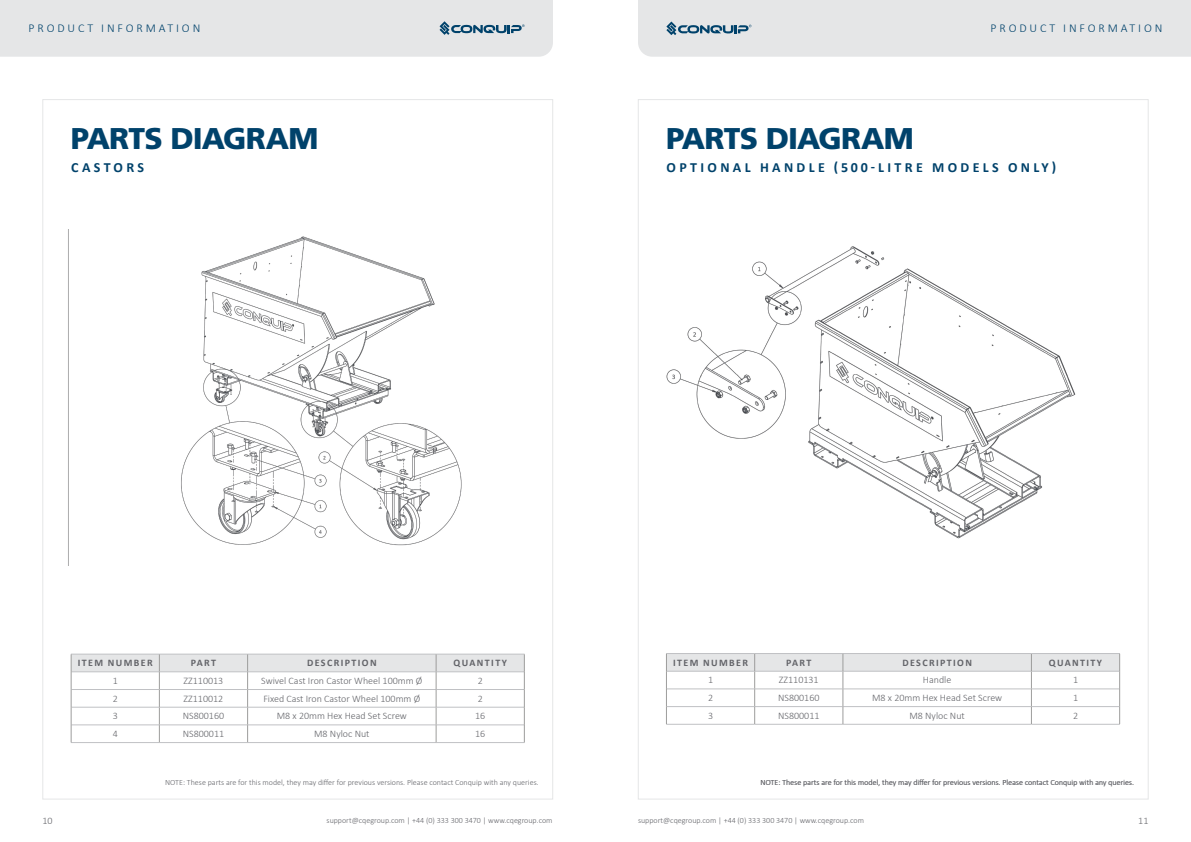
<style>
.page{position:relative;width:1191px;height:842px;background:#fff}
.page>*{position:absolute;margin:0;border:0;box-sizing:border-box;transform-origin:0 0}
.t1{font:900 30px "Frutiger LT Std";letter-spacing:-.025em;color:#00426b}
.t2{font:700 14px "Calibri";letter-spacing:.24em;color:#00426b}
.t3{font:300 12px "Calibri";letter-spacing:.24em;color:#00426b}
.t4{font:300 10px "Calibri";color:#636469}
.t5{font:700 10px "Calibri";letter-spacing:.14em;color:#636469}
.t6{font:300 8px "Calibri";color:#636469}
</style>
<div class="page">
<div style="left:0;top:0;width:553px;height:57px;background:#e5e6e7"></div>
<div style="left:638px;top:0;width:553px;height:57px;background:#e5e6e7"></div>
<hr style="left:71px;top:742px;width:88px;height:1px;background:#c0c1c4">
<hr style="left:159px;top:742px;width:89px;height:1px;background:#c0c1c4">
<hr style="left:248px;top:742px;width:188px;height:1px;background:#c0c1c4">
<hr style="left:436px;top:742px;width:88px;height:1px;background:#c0c1c4">
<svg style="left:71px;top:654px;width:454px;height:88px"></svg>
<img style="left:68px;top:230px;width:394px;height:336px">
<hr style="left:666px;top:724px;width:88px;height:1px;background:#c0c1c4">
<hr style="left:754px;top:724px;width:89px;height:1px;background:#c0c1c4">
<hr style="left:843px;top:724px;width:188px;height:1px;background:#c0c1c4">
<hr style="left:1031px;top:724px;width:88px;height:1px;background:#c0c1c4">
<svg style="left:666px;top:653px;width:454px;height:71px"></svg>
<img style="left:638px;top:204px;width:438px;height:362px">
<h3 class="t3" style="left:29px;top:21px;width:173px">PRODUCT INFORMATION</h3>
<h3 class="t3" style="left:990px;top:21px;width:173px">PRODUCT INFORMATION</h3>
<h1 class="t1" style="left:71px;top:120px;width:249px">PARTS DIAGRAM</h1>
<h2 class="t2" style="left:71px;top:157px;width:74px">CASTORS</h2>
<h1 class="t1" style="left:666px;top:120px;width:249px">PARTS DIAGRAM</h1>
<h2 class="t2" style="left:666px;top:157px;width:391px">OPTIONAL HANDLE (500-LITRE MODELS ONLY)</h2>
<p class="t5" style="left:78px;top:656px;width:76px">ITEM NUMBER</p>
<p class="t5" style="left:191px;top:656px;width:27px">PART</p>
<p class="t5" style="left:307px;top:656px;width:71px">DESCRIPTION</p>
<p class="t5" style="left:453px;top:656px;width:55px">QUANTITY</p>
<p class="t4" style="left:113px;top:674px;width:7px">1</p>
<p class="t4" style="left:184px;top:674px;width:41px">ZZ110013</p>
<p class="t4" style="left:261px;top:674px;width:163px">Swivel Cast Iron Castor Wheel 100mm Ø</p>
<p class="t4" style="left:478px;top:674px;width:7px">2</p>
<p class="t4" style="left:113px;top:692px;width:7px">2</p>
<p class="t4" style="left:184px;top:692px;width:41px">ZZ110012</p>
<p class="t4" style="left:263px;top:692px;width:158px">Fixed Cast Iron Castor Wheel 100mm Ø</p>
<p class="t4" style="left:478px;top:692px;width:7px">2</p>
<p class="t4" style="left:113px;top:710px;width:7px">3</p>
<p class="t4" style="left:183px;top:710px;width:43px">NS800160</p>
<p class="t4" style="left:277px;top:710px;width:132px">M8 x 20mm Hex Head Set Screw</p>
<p class="t4" style="left:475px;top:710px;width:12px">16</p>
<p class="t4" style="left:113px;top:727px;width:7px">4</p>
<p class="t4" style="left:183px;top:727px;width:43px">NS800011</p>
<p class="t4" style="left:314px;top:727px;width:57px">M8 Nyloc Nut</p>
<p class="t4" style="left:475px;top:727px;width:12px">16</p>
<p class="t6" style="left:165px;top:778px;width:375px">NOTE: These parts are for this model, they may differ for previous versions. Please contact Conquip with any queries.</p>
<p class="t5" style="left:673px;top:655px;width:76px">ITEM NUMBER</p>
<p class="t5" style="left:786px;top:655px;width:27px">PART</p>
<p class="t5" style="left:902px;top:655px;width:71px">DESCRIPTION</p>
<p class="t5" style="left:1049px;top:655px;width:55px">QUANTITY</p>
<p class="t4" style="left:708px;top:674px;width:7px">1</p>
<p class="t4" style="left:779px;top:674px;width:41px">ZZ110131</p>
<p class="t4" style="left:923px;top:674px;width:30px">Handle</p>
<p class="t4" style="left:1073px;top:674px;width:7px">1</p>
<p class="t4" style="left:708px;top:691px;width:7px">2</p>
<p class="t4" style="left:778px;top:691px;width:43px">NS800160</p>
<p class="t4" style="left:872px;top:691px;width:132px">M8 x 20mm Hex Head Set Screw</p>
<p class="t4" style="left:1073px;top:691px;width:7px">1</p>
<p class="t4" style="left:708px;top:709px;width:7px">3</p>
<p class="t4" style="left:778px;top:709px;width:43px">NS800011</p>
<p class="t4" style="left:909px;top:709px;width:57px">M8 Nyloc Nut</p>
<p class="t4" style="left:1073px;top:709px;width:7px">2</p>
<p class="t6" style="left:760px;top:778px;width:375px">NOTE: These parts are for this model, they may differ for previous versions. Please contact Conquip with any queries.</p>
<p class="t6" style="left:919px;top:778px;width:4px">f</p>
<p class="t4" style="left:43px;top:814px;width:12px">10</p>
<p class="t6" style="left:326px;top:816px;width:227px">support@cqegroup.com | +44 (0) 333 300 3470 | www.cqegroup.com</p>
<p class="t6" style="left:638px;top:816px;width:227px">support@cqegroup.com | +44 (0) 333 300 3470 | www.cqegroup.com</p>
<p class="t4" style="left:1138px;top:814px;width:12px">11</p>
</div>
